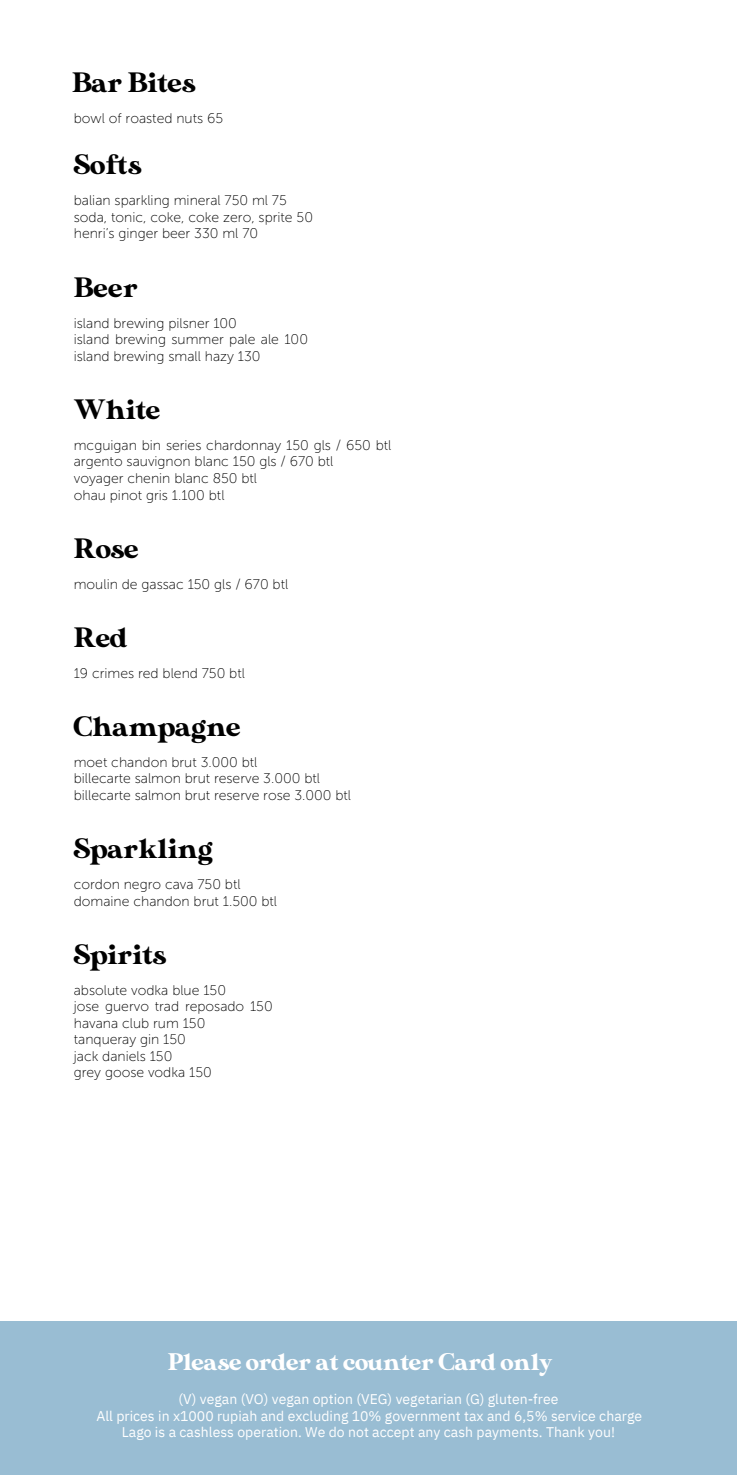
<style>
.page{position:relative;width:738px;height:1475px;background:#fff}
.page>*{position:absolute;margin:0;border:0;box-sizing:border-box;transform-origin:0 0}
.t1{font:28px "MADE Sunflower";color:#000}
.t2{font:24px "MADE Sunflower";color:#fff}
.t3{font:14px/16.4px "Museo Sans 100";color:#000}
.t4{font:14px/16.6px "IBM Plex Sans";color:#fff;text-align:center}
</style>
<div class="page">
<div style="left:0;top:1321px;width:737px;height:153px;background:#99bdd3"></div>
<p class="t1" style="left:72px;top:67px;width:125px">Bar Bites</p>
<p class="t3" style="left:74px;top:110px;width:151px">bowl of roasted nuts 65</p>
<p class="t1" style="left:74px;top:149px;width:69px">Softs</p>
<h1 class="t3" style="left:74px;top:192px;width:241px">balian sparkling mineral 750 ml 75 soda, tonic, coke, coke zero, sprite 50 henri’s ginger beer 330 ml 70</h1>
<p class="t1" style="left:74px;top:271px;width:66px">Beer</p>
<h1 class="t3" style="left:74px;top:314px;width:165px">island brewing pilsner 100</h1>
<p class="t3" style="left:74px;top:331px;width:236px">island brewing summer pale ale 100 island brewing small hazy 130</p>
<h1 class="t1" style="left:74px;top:394px;width:88px">White</h1>
<p class="t3" style="left:74px;top:437px;width:319px">mcguigan bin series chardonnay 150 gls / 650 btl argento sauvignon blanc 150 gls / 670 btl</p>
<p class="t3" style="left:74px;top:470px;width:185px">voyager chenin blanc 850 btl</p>
<p class="t3" style="left:74px;top:486px;width:152px">ohau pinot gris 1.100 btl</p>
<h1 class="t1" style="left:74px;top:533px;width:66px">Rose</h1>
<p class="t3" style="left:74px;top:576px;width:216px">moulin de gassac 150 gls / 670 btl</p>
<h1 class="t1" style="left:74px;top:622px;width:55px">Red</h1>
<p class="t3" style="left:74px;top:665px;width:173px">19 crimes red blend 750 btl</p>
<p class="t1" style="left:74px;top:710px;width:168px">Champagne</p>
<p class="t3" style="left:74px;top:754px;width:185px">moet chandon brut 3.000 btl</p>
<p class="t3" style="left:74px;top:770px;width:279px">billecarte salmon brut reserve 3.000 btl billecarte salmon brut reserve rose 3.000 btl</p>
<h1 class="t1" style="left:74px;top:833px;width:141px">Sparkling</h1>
<p class="t3" style="left:74px;top:876px;width:205px">cordon negro cava 750 btl domaine chandon brut 1.500 btl</p>
<p class="t1" style="left:74px;top:938px;width:94px">Spirits</p>
<h1 class="t3" style="left:74px;top:982px;width:154px">absolute vodka blue 150</h1>
<p class="t3" style="left:74px;top:998px;width:200px">jose guervo trad reposado 150 havana club rum 150</p>
<h1 class="t3" style="left:74px;top:1031px;width:114px">tanqueray gin 150</h1>
<p class="t3" style="left:74px;top:1048px;width:100px">jack daniels 150</p>
<h1 class="t3" style="left:74px;top:1064px;width:140px">grey goose vodka 150</h1>
<h2 class="t2" style="left:168px;top:1348px;width:386px">Please order at counter Card only</h2>
<p class="t4" style="left:179px;top:1390px;width:381px">(V) vegan (VO) vegan option (VEG) vegetarian (G) gluten-free</p>
<p class="t4" style="left:96px;top:1407px;width:547px">All prices in x1000 rupiah and excluding 10% government tax and 6,5% service charge<br>Lago is a cashless operation. We do not accept any cash payments. Thank you!</p>
</div>
